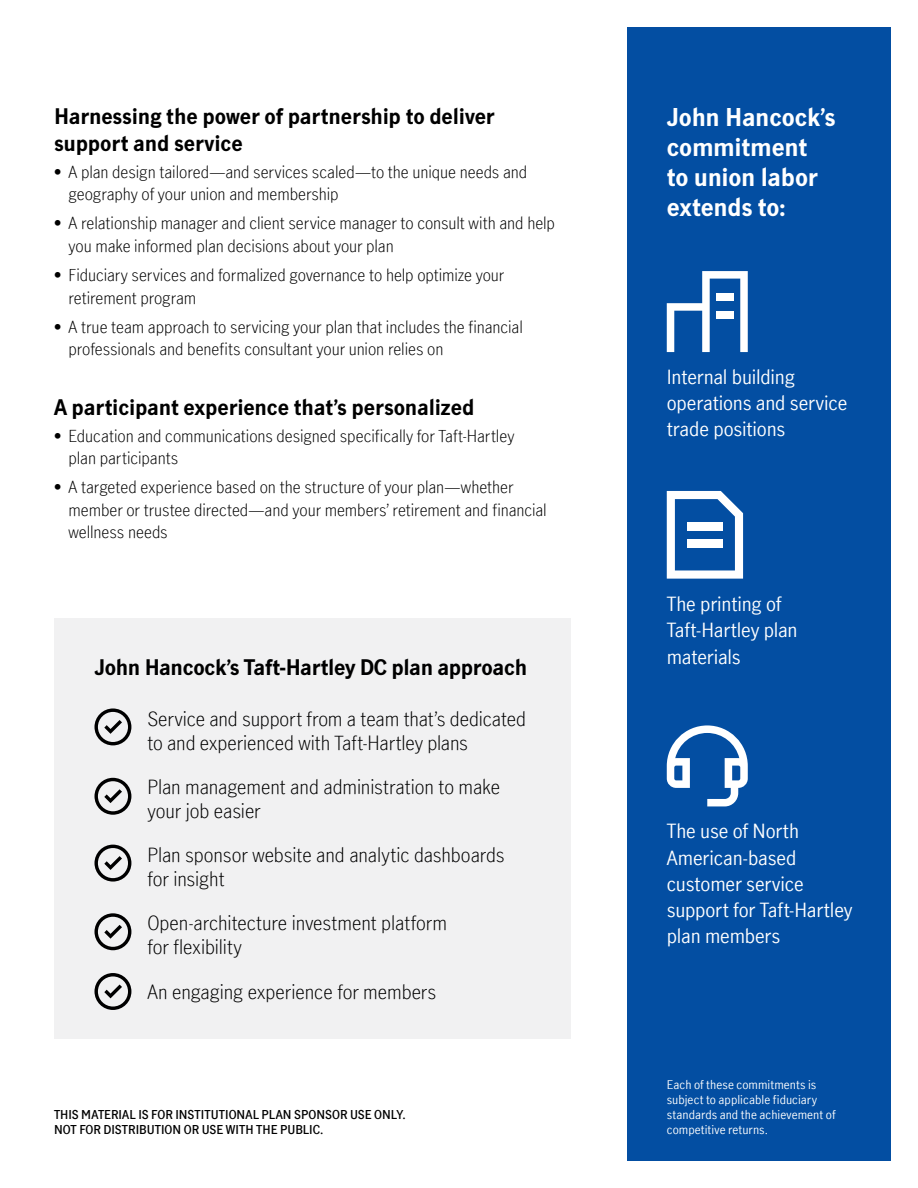
<style>
.page{position:relative;width:918px;height:1188px;background:#fff}
.page>*{position:absolute;margin:0;border:0;box-sizing:border-box;transform-origin:0 0}
.t1{font:700 24px/30px "Manulife JH Sans Optimized";letter-spacing:-.01em;color:#fff}
.t2{font:700 21px/27px "Manulife JH Sans Optimized";letter-spacing:-.01em;color:#000}
.t3{font:300 19.5px/24px "Manulife JH Sans Optimized";letter-spacing:-.005em;color:#000}
.t4{font:19.5px/26.2px "Manulife JH Sans Optimized";letter-spacing:-.01em;color:#fff}
.t5{font:300 16.5px/22.5px "Manulife JH Sans Optimized";letter-spacing:-.005em;color:#000}
.t6{font:12px/15px "Manulife JH Sans Optimized";letter-spacing:.005em;color:#fff}
.t7{font:600 12px/15px "Manulife JH Sans Optimized";letter-spacing:.005em;color:#000}
</style>
<div class="page">
<div style="left:627px;top:27px;width:264px;height:1134px;background:#034ea2"></div>
<svg style="left:667px;top:725px;width:81px;height:81px"></svg>
<svg style="left:667px;top:271px;width:81px;height:81px"></svg>
<div style="left:717px;top:293px;width:17px;height:8px;background:#fff"></div>
<div style="left:717px;top:312px;width:17px;height:7px;background:#fff"></div>
<svg style="left:667px;top:491px;width:76px;height:88px"></svg>
<div style="left:687px;top:522px;width:36px;height:8px;background:#fff"></div>
<div style="left:687px;top:539px;width:36px;height:9px;background:#fff"></div>
<div style="left:54px;top:619px;width:516px;height:420px;background:#f1f1f2"></div>
<svg style="left:94px;top:708px;width:37px;height:37px"></svg>
<svg style="left:94px;top:778px;width:37px;height:37px"></svg>
<svg style="left:94px;top:845px;width:37px;height:37px"></svg>
<svg style="left:94px;top:973px;width:37px;height:37px"></svg>
<svg style="left:94px;top:913px;width:37px;height:37px"></svg>
<p class="t2" style="left:54px;top:101px;width:442px">Harnessing the power of partnership to deliver support and service</p>
<p class="t5" style="left:69px;top:160px;width:460px;text-indent:-15px">• A plan design tailored—and services scaled—to the unique needs and geography of your union and membership</p>
<p class="t5" style="left:69px;top:211px;width:488px;text-indent:-15px">• A relationship manager and client service manager to consult with and help you make informed plan decisions about your plan</p>
<p class="t5" style="left:69px;top:263px;width:437px;text-indent:-15px">• Fiduciary services and formalized governance to help optimize your retirement program</p>
<p class="t5" style="left:69px;top:315px;width:456px;text-indent:-15px">• A true team approach to servicing your plan that includes the financial professionals and benefits consultant your union relies on</p>
<p class="t2" style="left:54px;top:393px;width:422px">A participant experience that’s personalized</p>
<p class="t5" style="left:69px;top:424px;width:447px;text-indent:-15px">• Education and communications designed specifically for Taft-Hartley plan participants</p>
<p class="t5" style="left:69px;top:476px;width:480px;text-indent:-15px">• A targeted experience based on the structure of your plan—whether member or trustee directed—and your members’ retirement and financial wellness needs</p>
<p class="t2" style="left:94px;top:653px;width:434px">John Hancock’s Taft-Hartley DC plan approach</p>
<p class="t3" style="left:147px;top:706px;width:380px">Service and support from a team that’s dedicated to and experienced with Taft-Hartley plans</p>
<p class="t3" style="left:147px;top:774px;width:354px">Plan management and administration to make your job easier</p>
<p class="t3" style="left:147px;top:842px;width:359px">Plan sponsor website and analytic dashboards for insight</p>
<p class="t3" style="left:147px;top:911px;width:301px">Open-architecture investment platform for flexibility</p>
<p class="t3" style="left:147px;top:979px;width:290px">An engaging experience for members</p>
<p class="t7" style="left:54px;top:1107px;width:353px">THIS MATERIAL IS FOR INSTITUTIONAL PLAN SPONSOR USE ONLY.<br>NOT FOR DISTRIBUTION OR USE WITH THE PUBLIC.</p>
<h1 class="t1" style="left:667px;top:101px;width:170px">John Hancock’s commitment<br>to union labor extends to:</h1>
<p class="t4" style="left:667px;top:363px;width:182px">Internal building operations and service trade positions</p>
<p class="t4" style="left:667px;top:590px;width:132px">The printing of<br>Taft-Hartley plan materials</p>
<p class="t4" style="left:667px;top:817px;width:187px">The use of North<br>American-based customer service support for Taft-Hartley plan members</p>
<p class="t6" style="left:667px;top:1077px;width:170px">Each of these commitments is subject to applicable fiduciary standards and the achievement of competitive returns.</p>
</div>
